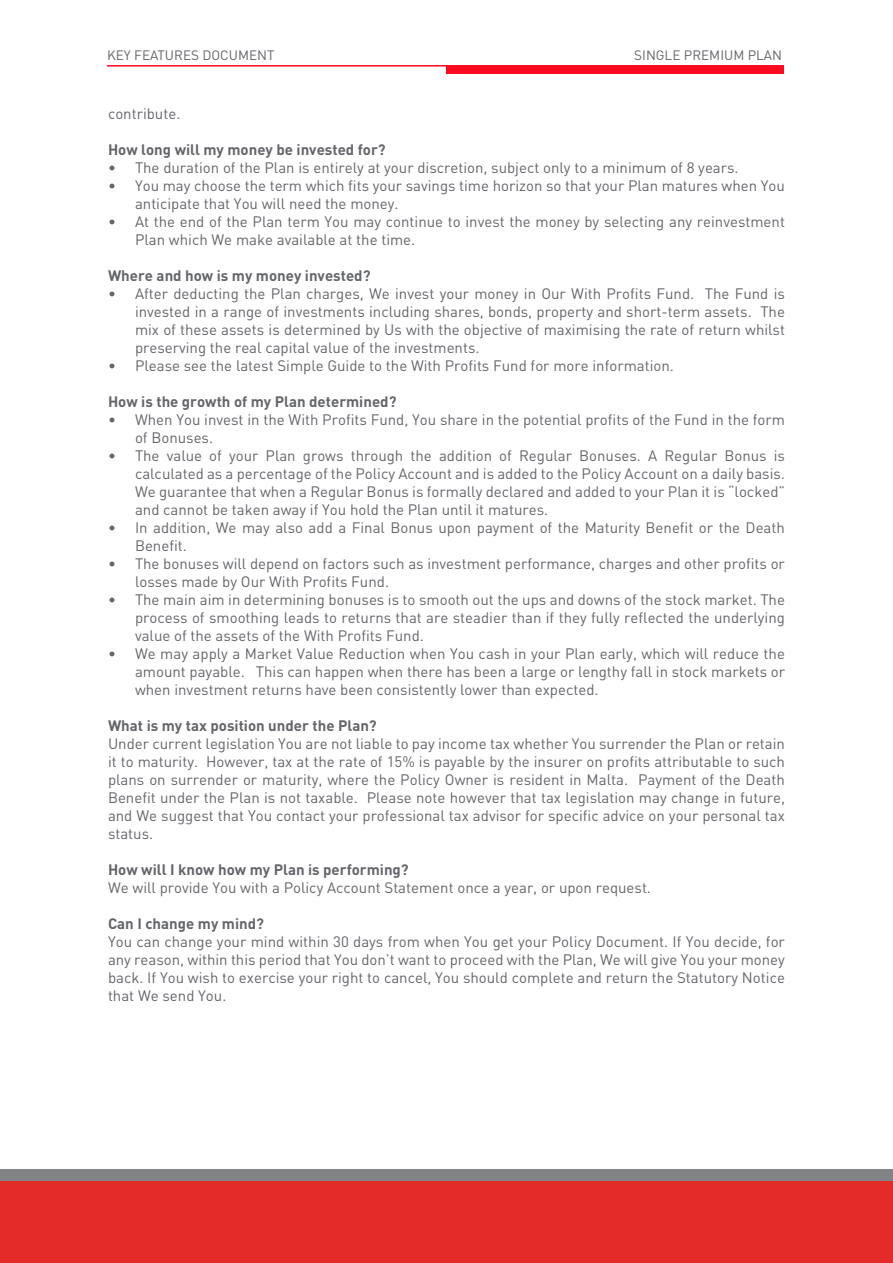
<style>
.page{position:relative;width:893px;height:1263px;background:#fff}
.page>*{position:absolute;margin:0;border:0;box-sizing:border-box;transform-origin:0 0}
.Body{font:15px/18px "DIN Pro";color:#63656a;text-align:justify}
.Heading_2{font:700 15px "DIN Pro";color:#63656a}
.t1{font:13.5px "DIN Pro";color:#63656a}
</style>
<div class="page">
<div style="left:0;top:1170px;width:893px;height:11px;background:#828387"></div>
<div style="left:0;top:1181px;width:893px;height:82px;background:#e32c27"></div>
<hr style="left:107px;top:65px;width:339px;height:2px;background:#fd0a20">
<div style="left:446px;top:65px;width:338px;height:8px;background:#fd0a20"></div>
<p class="t1" style="left:107px;top:44px;width:169px">KEY FEATURES DOCUMENT</p>
<p class="t1" style="left:634px;top:44px;width:149px">SINGLE PREMIUM PLAN</p>
<p class="Body" style="left:108px;top:103px;width:74px">contribute.</p>
<p class="Heading_2" style="left:108px;top:137px;width:279px">How long will my money be invested for?</p>
<p class="Body" style="left:108px;top:157px;width:632px">• The duration of the Plan is entirely at your discretion, subject only to a minimum of 8 years.</p>
<p class="Body" style="left:135px;top:175px;width:651px;text-indent:-27px">• You may choose the term which fits your savings time horizon so that your Plan matures when You anticipate that You will need the money.</p>
<p class="Body" style="left:135px;top:211px;width:651px;text-indent:-27px">• At the end of the Plan term You may continue to invest the money by selecting any reinvestment<br>Plan which We make available at the time.</p>
<p class="Heading_2" style="left:108px;top:263px;width:264px">Where and how is my money invested?</p>
<p class="Body" style="left:135px;top:283px;width:651px;text-indent:-27px">• After deducting the Plan charges, We invest your money in Our With Profits Fund. The Fund is invested in a range of investments including shares, bonds, property and short-term assets. The mix of these assets is determined by Us with the objective of maximising the rate of return whilst preserving the real capital value of the investments.</p>
<p class="Body" style="left:108px;top:355px;width:567px">• Please see the latest Simple Guide to the With Profits Fund for more information.</p>
<p class="Heading_2" style="left:108px;top:389px;width:290px">How is the growth of my Plan determined?</p>
<p class="Body" style="left:135px;top:409px;width:651px;text-indent:-27px">• When You invest in the With Profits Fund, You share in the potential profits of the Fund in the form of Bonuses.</p>
<p class="Body" style="left:135px;top:445px;width:651px;text-indent:-27px">• The value of your Plan grows through the addition of Regular Bonuses. A Regular Bonus is calculated as a percentage of the Policy Account and is added to the Policy Account on a daily basis.<br>We guarantee that when a Regular Bonus is formally declared and added to your Plan it is “locked” and cannot be taken away if You hold the Plan until it matures.</p>
<p class="Body" style="left:135px;top:517px;width:651px;text-indent:-27px">• In addition, We may also add a Final Bonus upon payment of the Maturity Benefit or the Death<br>Benefit.</p>
<p class="Body" style="left:135px;top:553px;width:651px;text-indent:-27px">• The bonuses will depend on factors such as investment performance, charges and other profits or losses made by Our With Profits Fund.</p>
<p class="Body" style="left:135px;top:589px;width:651px;text-indent:-27px">• The main aim in determining bonuses is to smooth out the ups and downs of the stock market. The process of smoothing leads to returns that are steadier than if they fully reflected the underlying value of the assets of the With Profits Fund.</p>
<p class="Body" style="left:135px;top:643px;width:652px;text-indent:-27px">• We may apply a Market Value Reduction when You cash in your Plan early, which will reduce the amount payable. This can happen when there has been a large or lengthy fall in stock markets or when investment returns have been consistently lower than expected.</p>
<p class="Heading_2" style="left:108px;top:713px;width:270px">What is my tax position under the Plan?</p>
<p class="Body" style="left:108px;top:733px;width:678px">Under current legislation You are not liable to pay income tax whether You surrender the Plan or retain it to maturity. However, tax at the rate of 15% is payable by the insurer on profits attributable to such plans on surrender or maturity, where the Policy Owner is resident in Malta. Payment of the Death Benefit under the Plan is not taxable. Please note however that tax legislation may change in future, and We suggest that You contact your professional tax advisor for specific advice on your personal tax status.</p>
<p class="Heading_2" style="left:108px;top:857px;width:302px">How will I know how my Plan is performing?</p>
<p class="Body" style="left:108px;top:877px;width:544px">We will provide You with a Policy Account Statement once a year, or upon request.</p>
<p class="Heading_2" style="left:108px;top:911px;width:158px">Can I change my mind?</p>
<p class="Body" style="left:108px;top:931px;width:678px">You can change your mind within 30 days from when You get your Policy Document. If You decide, for any reason, within this period that You don’t want to proceed with the Plan, We will give You your money back. If You wish to exercise your right to cancel, You should complete and return the Statutory Notice that We send You.</p>
</div>
